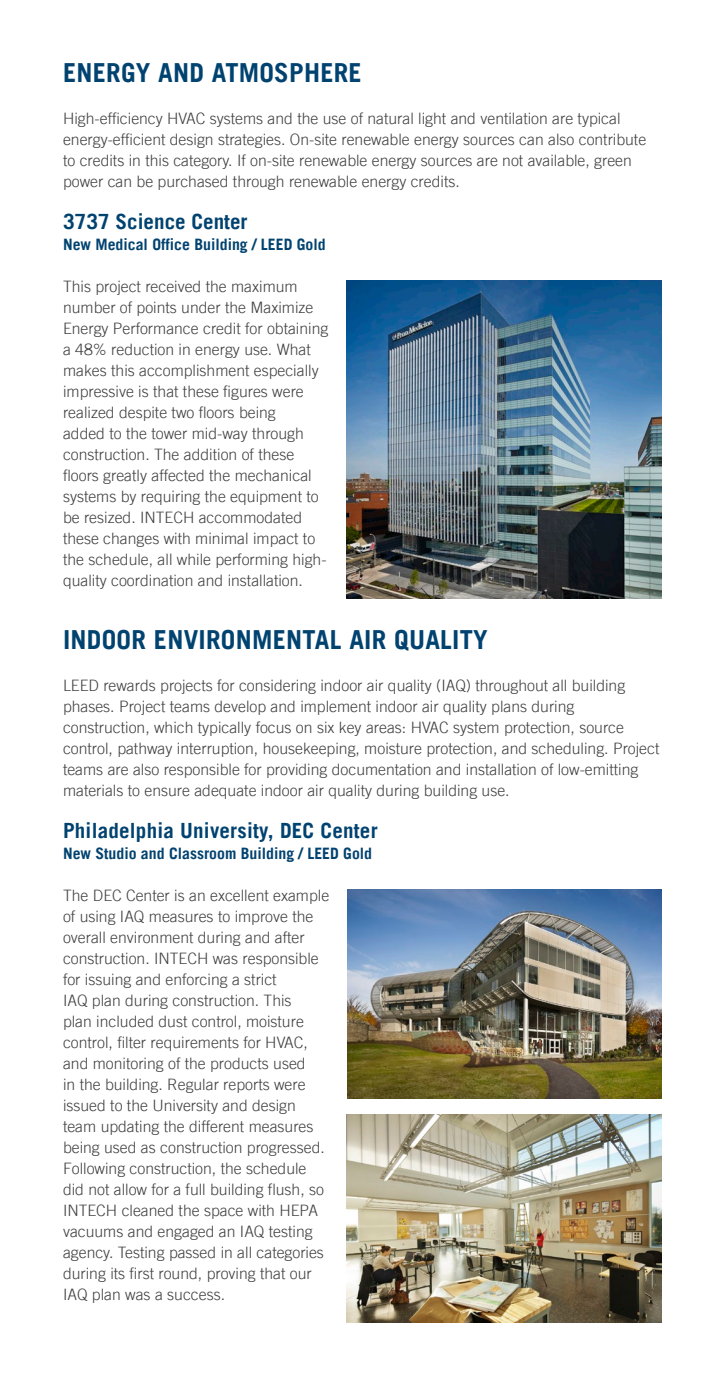
<style>
.page{position:relative;width:725px;height:1386px;background:#fff}
.page>*{position:absolute;margin:0;border:0;box-sizing:border-box;transform-origin:0 0}
.t1{font:700 26.25px "Trade Gothic";letter-spacing:.01em;color:#004270}
.t2{font:700 21px "Trade Gothic";letter-spacing:.01em;color:#004270}
.t3{font:300 15.75px/21px "Trade Gothic";color:#3e3e3f}
.t4{font:700 15.75px "Trade Gothic";color:#004270}
</style>
<div class="page">
<img style="left:346px;top:280px;width:316px;height:318px">
<img style="left:347px;top:890px;width:315px;height:208px">
<img style="left:346px;top:1114px;width:315px;height:209px">
<p class="t1" style="left:63px;top:56px;width:300px">ENERGY AND ATMOSPHERE</p>
<p class="t3" style="left:63px;top:108px;width:584px">High-efficiency HVAC systems and the use of natural light and ventilation are typical energy-efficient design strategies. On-site renewable energy sources can also contribute to credits in this category. If on-site renewable energy sources are not available, green power can be purchased through renewable energy credits.</p>
<p class="t2" style="left:63px;top:209px;width:186px">3737 Science Center</p>
<p class="t4" style="left:63px;top:235px;width:264px">New Medical Office Building / LEED Gold</p>
<p class="t3" style="left:63px;top:276px;width:267px">This project received the maximum number of points under the Maximize Energy Performance credit for obtaining a 48% reduction in energy use. What makes this accomplishment especially impressive is that these figures were realized despite two floors being<br>added to the tower mid-way through construction. The addition of these floors greatly affected the mechanical systems by requiring the equipment to be resized. INTECH accommodated these changes with minimal impact to the schedule, all while performing high&shy;quality coordination and installation.</p>
<p class="t1" style="left:63px;top:623px;width:426px">INDOOR ENVIRONMENTAL AIR QUALITY</p>
<p class="t3" style="left:63px;top:675px;width:597px">LEED rewards projects for considering indoor air quality (IAQ) throughout all building phases. Project teams develop and implement indoor air quality plans during construction, which typically focus on six key areas: HVAC system protection, source control, pathway interruption, housekeeping, moisture protection, and scheduling. Project teams are also responsible for providing documentation and installation of low-emitting materials to ensure adequate indoor air quality during building use.</p>
<p class="t2" style="left:63px;top:818px;width:316px">Philadelphia University, DEC Center</p>
<p class="t4" style="left:63px;top:844px;width:310px">New Studio and Classroom Building / LEED Gold</p>
<p class="t3" style="left:63px;top:885px;width:268px">The DEC Center is an excellent example of using IAQ measures to improve the overall environment during and after construction. INTECH was responsible for issuing and enforcing a strict<br>IAQ plan during construction. This<br>plan included dust control, moisture control, filter requirements for HVAC, and monitoring of the products used<br>in the building. Regular reports were issued to the University and design team updating the different measures being used as construction progressed.<br>Following construction, the schedule did not allow for a full building flush, so INTECH cleaned the space with HEPA vacuums and engaged an IAQ testing agency. Testing passed in all categories during its first round, proving that our IAQ plan was a success.</p>
</div>
